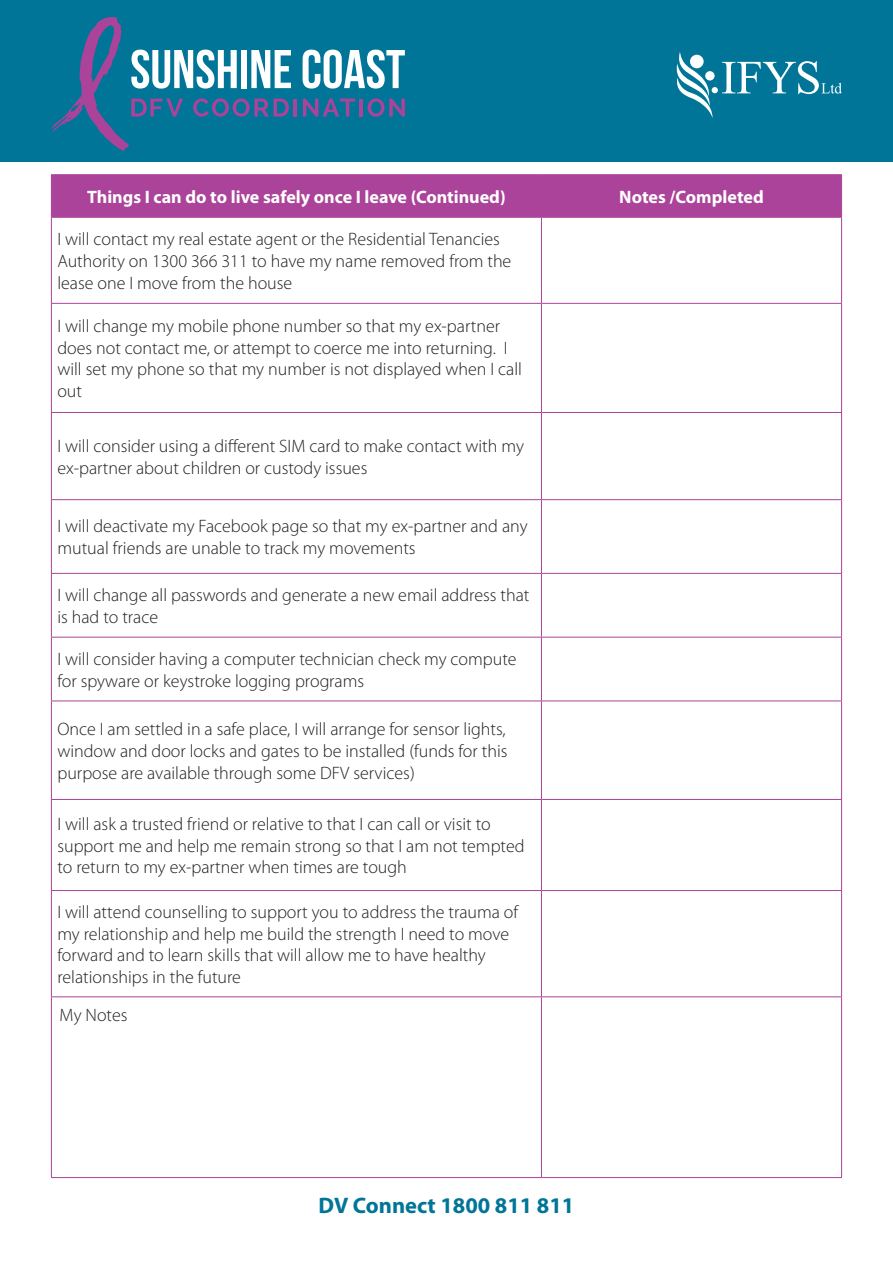
<style>
.page{position:relative;width:893px;height:1263px;background:#fff}
.page>*{position:absolute;margin:0;border:0;box-sizing:border-box;transform-origin:0 0}
.t1{font:700 22.5px "Myriad Pro";color:#007598}
.t2{font:300 18px/21.6px "Myriad Pro";color:#231f20}
.t3{font:700 18px "Myriad Pro";color:#fff}
</style>
<div class="page">
<div style="left:0;top:0;width:893px;height:161px;background:#007598"></div>
<svg style="left:303px;top:50px;width:102px;height:39px"></svg>
<svg style="left:51px;top:17px;width:240px;height:134px"></svg>
<hr style="left:294px;top:99px;width:3px;height:18px;background:#aa4399">
<svg style="left:303px;top:99px;width:52px;height:17px"></svg>
<hr style="left:359px;top:99px;width:4px;height:18px;background:#aa4399">
<svg style="left:368px;top:98px;width:37px;height:19px"></svg>
<svg style="left:676px;top:52px;width:166px;height:66px"></svg>
<div style="left:52px;top:175px;width:789px;height:42px;background:#aa4399"></div>
<hr style="left:51px;top:174px;width:490px;height:1px;background:#aa4399">
<hr style="left:51px;top:175px;width:1px;height:42px;background:#aa4399">
<hr style="left:541px;top:174px;width:301px;height:1px;background:#aa4399">
<hr style="left:541px;top:175px;width:1px;height:42px;background:#aa4399">
<hr style="left:841px;top:175px;width:1px;height:42px;background:#aa4399">
<hr style="left:51px;top:217px;width:490px;height:1px;background:#aa4399">
<hr style="left:51px;top:218px;width:1px;height:85px;background:#aa4399">
<hr style="left:541px;top:217px;width:301px;height:1px;background:#aa4399">
<hr style="left:541px;top:218px;width:1px;height:85px;background:#aa4399">
<hr style="left:841px;top:218px;width:1px;height:85px;background:#aa4399">
<hr style="left:51px;top:303px;width:490px;height:1px;background:#aa4399">
<hr style="left:51px;top:304px;width:1px;height:108px;background:#aa4399">
<hr style="left:541px;top:303px;width:301px;height:1px;background:#aa4399">
<hr style="left:541px;top:304px;width:1px;height:108px;background:#aa4399">
<hr style="left:841px;top:304px;width:1px;height:108px;background:#aa4399">
<hr style="left:51px;top:412px;width:490px;height:1px;background:#aa4399">
<hr style="left:51px;top:413px;width:1px;height:86px;background:#aa4399">
<hr style="left:541px;top:412px;width:301px;height:1px;background:#aa4399">
<hr style="left:541px;top:413px;width:1px;height:86px;background:#aa4399">
<hr style="left:841px;top:413px;width:1px;height:86px;background:#aa4399">
<hr style="left:51px;top:499px;width:490px;height:1px;background:#aa4399">
<hr style="left:51px;top:500px;width:1px;height:73px;background:#aa4399">
<hr style="left:541px;top:499px;width:301px;height:1px;background:#aa4399">
<hr style="left:541px;top:500px;width:1px;height:73px;background:#aa4399">
<hr style="left:841px;top:500px;width:1px;height:73px;background:#aa4399">
<hr style="left:51px;top:573px;width:490px;height:1px;background:#aa4399">
<hr style="left:51px;top:574px;width:1px;height:63px;background:#aa4399">
<hr style="left:541px;top:573px;width:301px;height:1px;background:#aa4399">
<hr style="left:541px;top:574px;width:1px;height:63px;background:#aa4399">
<hr style="left:841px;top:574px;width:1px;height:63px;background:#aa4399">
<hr style="left:51px;top:637px;width:490px;height:1px;background:#aa4399">
<hr style="left:51px;top:637px;width:1px;height:63px;background:#aa4399">
<hr style="left:541px;top:637px;width:301px;height:1px;background:#aa4399">
<hr style="left:541px;top:637px;width:1px;height:63px;background:#aa4399">
<hr style="left:841px;top:637px;width:1px;height:63px;background:#aa4399">
<hr style="left:51px;top:700px;width:490px;height:1px;background:#aa4399">
<hr style="left:51px;top:701px;width:1px;height:98px;background:#aa4399">
<hr style="left:541px;top:700px;width:301px;height:1px;background:#aa4399">
<hr style="left:541px;top:701px;width:1px;height:98px;background:#aa4399">
<hr style="left:841px;top:701px;width:1px;height:98px;background:#aa4399">
<hr style="left:51px;top:799px;width:490px;height:1px;background:#aa4399">
<hr style="left:51px;top:800px;width:1px;height:90px;background:#aa4399">
<hr style="left:541px;top:799px;width:301px;height:1px;background:#aa4399">
<hr style="left:541px;top:800px;width:1px;height:90px;background:#aa4399">
<hr style="left:841px;top:800px;width:1px;height:90px;background:#aa4399">
<hr style="left:51px;top:890px;width:490px;height:1px;background:#aa4399">
<hr style="left:51px;top:891px;width:1px;height:105px;background:#aa4399">
<hr style="left:541px;top:890px;width:301px;height:1px;background:#aa4399">
<hr style="left:541px;top:891px;width:1px;height:105px;background:#aa4399">
<hr style="left:841px;top:891px;width:1px;height:105px;background:#aa4399">
<hr style="left:51px;top:996px;width:490px;height:1px;background:#aa4399">
<hr style="left:51px;top:997px;width:1px;height:180px;background:#aa4399">
<hr style="left:541px;top:996px;width:301px;height:1px;background:#aa4399">
<hr style="left:541px;top:997px;width:1px;height:180px;background:#aa4399">
<hr style="left:841px;top:997px;width:1px;height:180px;background:#aa4399">
<hr style="left:51px;top:1177px;width:490px;height:1px;background:#aa4399">
<hr style="left:541px;top:1177px;width:301px;height:1px;background:#aa4399">
<p class="t3" style="left:87px;top:187px;width:420px">Things I can do to live safely once I leave (Continued)</p>
<p class="t3" style="left:619px;top:187px;width:146px">Notes /Completed</p>
<p class="t2" style="left:57px;top:229px;width:455px">I will contact my real estate agent or the Residential Tenancies<br>Authority on 1300 366 311 to have my name removed from the lease one I move from the house</p>
<p class="t2" style="left:57px;top:316px;width:466px">I will change my mobile phone number so that my ex-partner does not contact me, or attempt to coerce me into returning. I will set my phone so that my number is not displayed when I call out</p>
<p class="t2" style="left:57px;top:435px;width:468px">I will consider using a different SIM card to make contact with my ex-partner about children or custody issues</p>
<p class="t2" style="left:57px;top:516px;width:472px">I will deactivate my Facebook page so that my ex-partner and any mutual friends are unable to track my movements</p>
<p class="t2" style="left:57px;top:585px;width:473px">I will change all passwords and generate a new email address that is had to trace</p>
<p class="t2" style="left:57px;top:648px;width:461px">I will consider having a computer technician check my compute for spyware or keystroke logging programs</p>
<p class="t2" style="left:57px;top:719px;width:452px;text-align:justify">Once I am settled in a safe place, I will arrange for sensor lights, window and door locks and gates to be installed (funds for this purpose are available through some DFV services)</p>
<p class="t2" style="left:57px;top:814px;width:469px">I will ask a trusted friend or relative to that I can call or visit to support me and help me remain strong so that I am not tempted to return to my ex-partner when times are tough</p>
<p class="t2" style="left:57px;top:901px;width:462px">I will attend counselling to support you to address the trauma of my relationship and help me build the strength I need to move forward and to learn skills that will allow me to have healthy relationships in the future</p>
<p class="t2" style="left:60px;top:1005px;width:70px">My Notes</p>
<p class="t1" style="left:319px;top:1192px;width:257px">DV Connect 1800 811 811</p>
</div>
